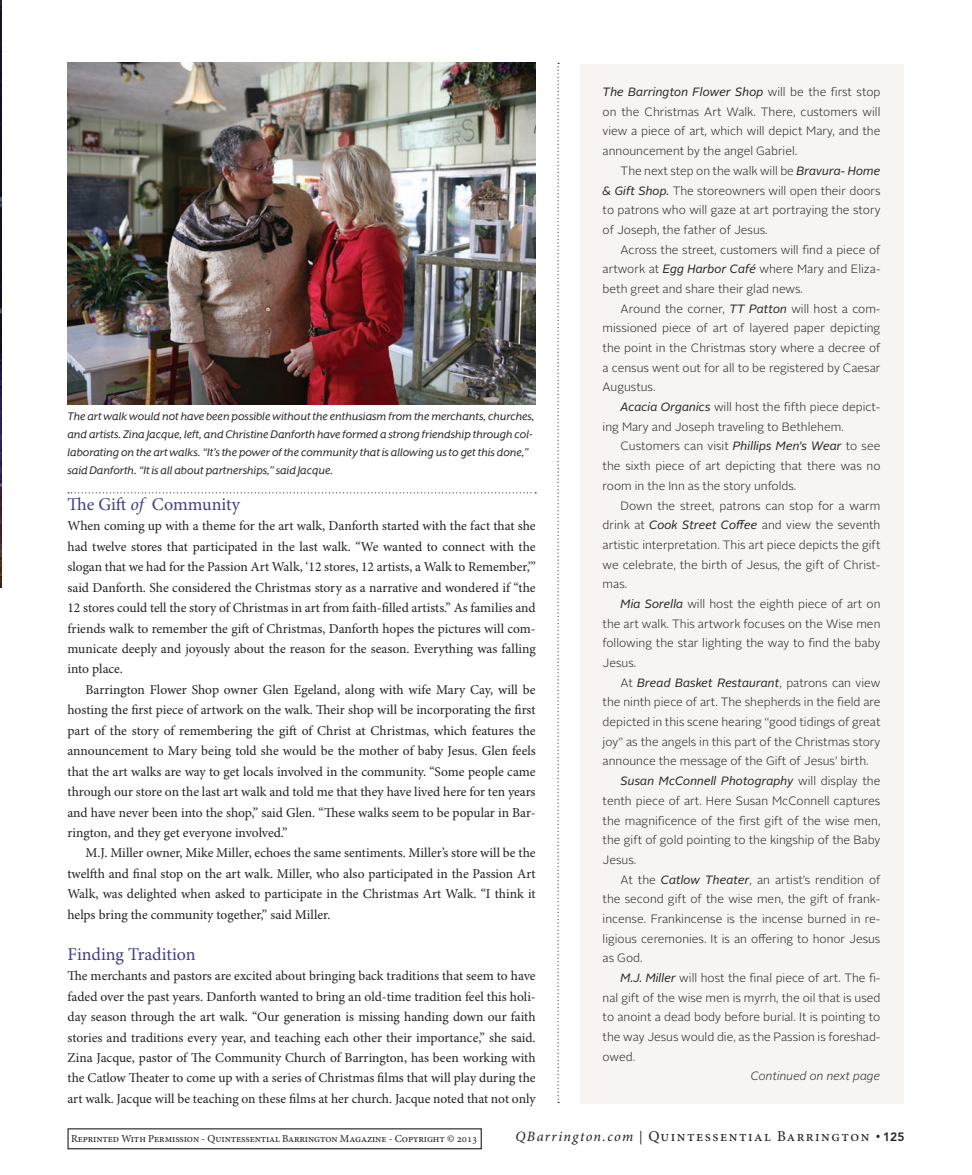
<style>
.page{position:relative;width:972px;height:1175px;background:#fff}
.page>*{position:absolute;margin:0;border:0;box-sizing:border-box;transform-origin:0 0}
._1_-_Text_Indent{font:18px "Minion Pro";letter-spacing:-.005em;color:#413c8a}
.t1{font:15px "Minion Pro";letter-spacing:.1em;color:#231f20}
._1_-_Text_Indent-2{font:13.5px/20.4px "Minion Pro";color:#231f20;text-align:justify}
.Captions_-_At_Home{font:12.75px/18px "Mr Eaves XL San Alt RI";color:#231f20}
._1-Text_Indent{font:300 12px/19.6px "Alright Sans";color:#231f20;text-align:justify}
._1-Text_Indent-2{font:italic 300 12px "Alright Sans";color:#231f20}
.t2{font:800 12px "Avenir LT Std";color:#231f20}
.t3{font:10.65px "Minion Pro";letter-spacing:-.01em;color:#231f20}
.s1{font-style:italic}
.s2{font-weight:400;font-style:italic}
.s3{font-style:italic;font-size:14.25px}
.s4{font-size:13.5px}
.s5{font-size:12px}
</style>
<div class="page">
<img style="left:0;top:0;width:1px;height:587px">
<img style="left:68px;top:63px;width:468px;height:342px">
<svg style="left:68px;top:492px;width:468px;height:1px"></svg>
<div style="left:580px;top:64px;width:324px;height:1039px;background:#f8f4f2"></div>
<svg style="left:558px;top:63px;width:1px;height:1039px"></svg>
<div style="left:68px;top:1128px;width:414px;height:21px;border:1px solid #231f20"></div>
<p class="Captions_-_At_Home" style="left:68px;top:407px;width:469px">The art walk would not have been possible without the enthusiasm from the merchants, churches, and artists. Zina Jacque, left, and Christine Danforth have formed a strong friendship through col&shy;laborating on the art walks. “It’s the power of the community that is allowing us to get this done,” said Danforth. “It is all about partnerships,” said Jacque.</p>
<p class="_1_-_Text_Indent" style="left:68px;top:493px;width:174px">The Gift <span class="s1">of</span> Community</p>
<p class="_1_-_Text_Indent-2" style="left:68px;top:516px;width:470px">When coming up with a theme for the art walk, Danforth started with the fact that she had twelve stores that participated in the last walk. “We wanted to connect with the slogan that we had for the Passion Art Walk, ‘12 stores, 12 artists, a Walk to Remember,’” said Danforth. She considered the Christmas story as a narrative and wondered if “the 12 stores could tell the story of Christmas in art from faith-filled artists.” As families and friends walk to remember the gift of Christmas, Danforth hopes the pictures will com&shy;municate deeply and joyously about the reason for the season. Everything was falling into place.</p>
<p class="_1_-_Text_Indent-2" style="left:68px;top:680px;width:470px;text-indent:18px">Barrington Flower Shop owner Glen Egeland, along with wife Mary Cay, will be hosting the first piece of artwork on the walk. Their shop will be incorporating the first part of the story of remembering the gift of Christ at Christmas, which features the announcement to Mary being told she would be the mother of baby Jesus. Glen feels that the art walks are way to get locals involved in the community. “Some people came through our store on the last art walk and told me that they have lived here for ten years and have never been into the shop,” said Glen. “These walks seem to be popular in Bar&shy;rington, and they get everyone involved.”</p>
<p class="_1_-_Text_Indent-2" style="left:68px;top:843px;width:470px;text-indent:18px">M.J. Miller owner, Mike Miller, echoes the same sentiments. Miller’s store will be the twelfth and final stop on the art walk. Miller, who also participated in the Passion Art Walk, was delighted when asked to participate in the Christmas Art Walk. “I think it helps bring the community together,” said Miller.</p>
<p class="_1_-_Text_Indent" style="left:68px;top:943px;width:130px">Finding Tradition</p>
<p class="_1_-_Text_Indent-2" style="left:68px;top:966px;width:470px">The merchants and pastors are excited about bringing back traditions that seem to have faded over the past years. Danforth wanted to bring an old-time tradition feel this holi&shy;day season through the art walk. “Our generation is missing handing down our faith stories and traditions every year, and teaching each other their importance,” she said.<br>Zina Jacque, pastor of The Community Church of Barrington, has been working with the Catlow Theater to come up with a series of Christmas films that will play during the art walk. Jacque will be teaching on these films at her church. Jacque noted that not only</p>
<p class="_1-Text_Indent" style="left:603px;top:82px;width:279px"><span class="s2">The Barrington Flower Shop</span> will be the first stop on the Christmas Art Walk. There, customers will view a piece of art, which will depict Mary, and the announcement by the angel Gabriel.</p>
<p class="_1-Text_Indent" style="left:603px;top:161px;width:279px;text-indent:18px">The next step on the walk will be <span class="s2">Bravura- Home &amp; Gift Shop.</span> The storeowners will open their doors to patrons who will gaze at art portraying the story of Joseph, the father of Jesus.</p>
<p class="_1-Text_Indent" style="left:603px;top:240px;width:279px;text-indent:18px">Across the street, customers will find a piece of artwork at <span class="s2">Egg Harbor Café</span> where Mary and Eliza&shy;beth greet and share their glad news.</p>
<p class="_1-Text_Indent" style="left:603px;top:299px;width:279px;text-indent:18px">Around the corner, <span class="s2">TT Patton</span> will host a com&shy;missioned piece of art of layered paper depicting the point in the Christmas story where a decree of a census went out for all to be registered by Caesar Augustus.</p>
<p class="_1-Text_Indent" style="left:603px;top:397px;width:279px;text-indent:18px"><span class="s2">Acacia Organics</span> will host the fifth piece depict&shy;ing Mary and Joseph traveling to Bethlehem.</p>
<p class="_1-Text_Indent" style="left:603px;top:436px;width:279px;text-indent:18px">Customers can visit <span class="s2">Phillips Men’s Wear</span> to see the sixth piece of art depicting that there was no room in the Inn as the story unfolds.</p>
<p class="_1-Text_Indent" style="left:603px;top:496px;width:279px;text-indent:18px">Down the street, patrons can stop for a warm drink at <span class="s2">Cook Street Coffee</span> and view the seventh artistic interpretation. This art piece depicts the gift we celebrate, the birth of Jesus, the gift of Christ&shy;mas.</p>
<p class="_1-Text_Indent" style="left:603px;top:594px;width:279px;text-indent:18px"><span class="s2">Mia Sorella</span> will host the eighth piece of art on the art walk. This artwork focuses on the Wise men following the star lighting the way to find the baby Jesus.</p>
<p class="_1-Text_Indent" style="left:603px;top:673px;width:279px;text-indent:18px">At <span class="s2">Bread Basket Restaurant</span>, patrons can view the ninth piece of art. The shepherds in the field are depicted in this scene hearing “good tidings of great joy” as the angels in this part of the Christmas story announce the message of the Gift of Jesus’ birth.</p>
<p class="_1-Text_Indent" style="left:603px;top:771px;width:279px;text-indent:18px"><span class="s2">Susan McConnell Photography</span> will display the tenth piece of art. Here Susan McConnell captures the magnificence of the first gift of the wise men, the gift of gold pointing to the kingship of the Baby Jesus.</p>
<p class="_1-Text_Indent" style="left:603px;top:869px;width:279px;text-indent:18px">At the <span class="s2">Catlow Theater</span>, an artist’s rendition of the second gift of the wise men, the gift of frank&shy;incense. Frankincense is the incense burned in re&shy;ligious ceremonies. It is an offering to honor Jesus as God.</p>
<p class="_1-Text_Indent" style="left:603px;top:968px;width:279px;text-indent:18px"><span class="s2">M.J. Miller</span> will host the final piece of art. The fi&shy;nal gift of the wise men is myrrh, the oil that is used to anoint a dead body before burial. It is pointing to the way Jesus would die, as the Passion is foreshad&shy;owed.</p>
<p class="_1-Text_Indent-2" style="left:751px;top:1068px;width:131px">Continued on next page</p>
<p class="t3" style="left:71px;top:1132px;width:408px">Reprinted With Permission - Quintessential Barrington Magazine - Copyright © 2013</p>
<p class="t1" style="left:516px;top:1127px;width:366px"><span class="s3">QBarrington.com</span> <span class="s4">|</span> Quintessential Barrington <span class="s5">•</span></p>
<p class="t2" style="left:883px;top:1129px;width:23px">125</p>
</div>
